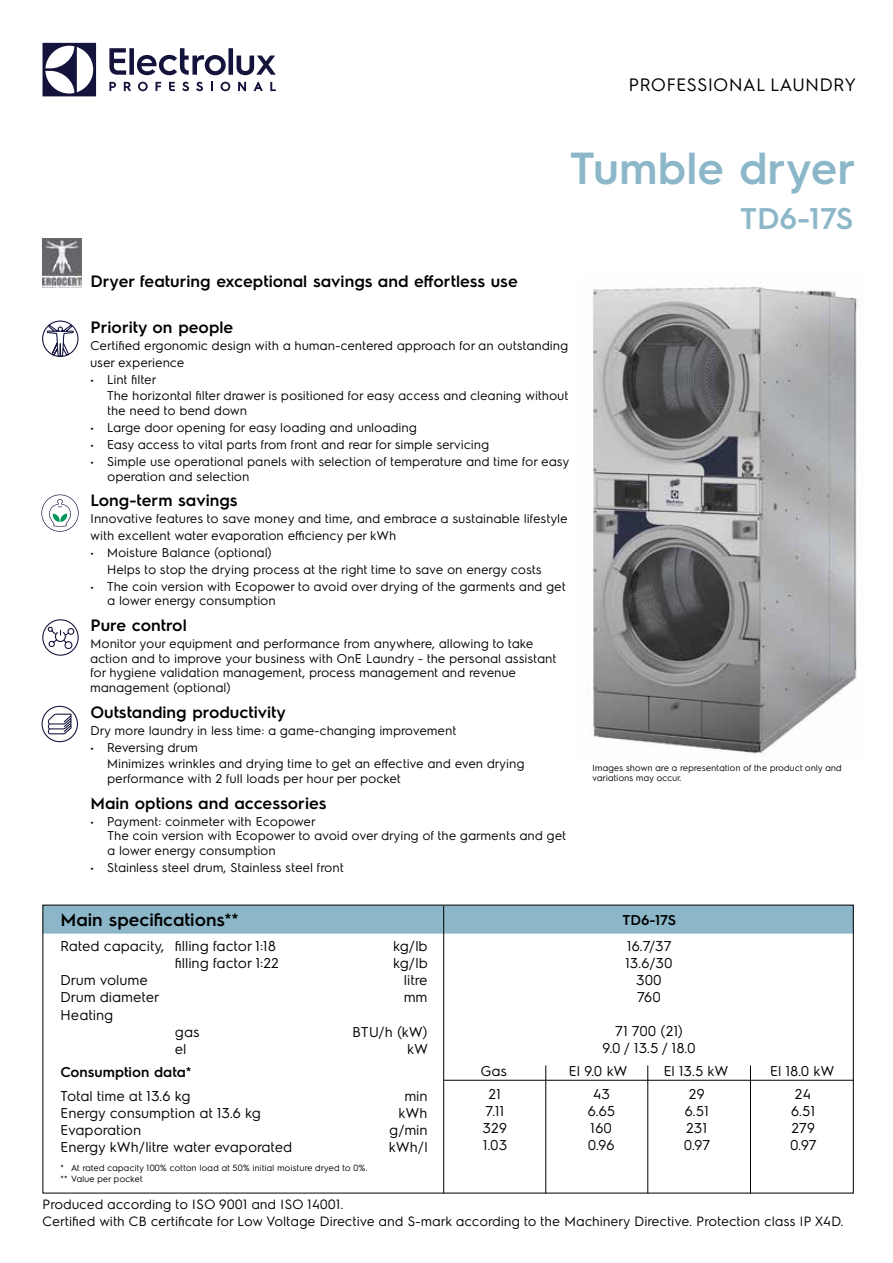
<style>
.page{position:relative;width:893px;height:1263px;background:#fff}
.page>*{position:absolute;margin:0;border:0;box-sizing:border-box;transform-origin:0 0}
.t1{font:600 45px "Electrolux Sans";color:#8cb7c9}
.t2{font:600 30px "Electrolux Sans";letter-spacing:-.005em;color:#8cb7c9}
.t3{font:600 18px "Electrolux Sans";color:#000}
.t4{font:18px "Electrolux Sans";color:#000}
.t5{font:600 16.5px "Electrolux Sans";color:#000}
.t6{font:14.25px/17.1px "Electrolux Sans";color:#000;text-align:center}
.t7{font:600 14.25px "Electrolux Sans";color:#000}
.t8{font:13.5px/16.2px "Electrolux Sans";color:#000}
.t9{font:12.75px/14.7px "Electrolux Sans";color:#000}
.t10{font:9px/10.4px "Electrolux Sans";color:#000}
</style>
<div class="page">
<svg style="left:43px;top:43px;width:53px;height:53px"></svg>
<svg style="left:109px;top:48px;width:167px;height:27px"></svg>
<svg style="left:270px;top:82px;width:6px;height:9px"></svg>
<svg style="left:221px;top:82px;width:9px;height:9px"></svg>
<svg style="left:211px;top:82px;width:2px;height:9px"></svg>
<svg style="left:196px;top:82px;width:7px;height:9px"></svg>
<svg style="left:182px;top:82px;width:7px;height:9px"></svg>
<svg style="left:169px;top:82px;width:6px;height:9px"></svg>
<svg style="left:156px;top:82px;width:5px;height:9px"></svg>
<svg style="left:138px;top:82px;width:10px;height:9px"></svg>
<svg style="left:124px;top:82px;width:7px;height:9px"></svg>
<svg style="left:109px;top:82px;width:7px;height:9px"></svg>
<svg style="left:254px;top:82px;width:9px;height:9px"></svg>
<svg style="left:238px;top:82px;width:8px;height:9px"></svg>
<div style="left:45px;top:907px;width:807px;height:26px;background:#8cb7c9"></div>
<hr style="left:647px;top:1065px;width:1px;height:128px;background:#000">
<hr style="left:545px;top:1065px;width:1px;height:128px;background:#000">
<hr style="left:444px;top:1080px;width:410px;height:1px;background:#000">
<hr style="left:750px;top:1065px;width:1px;height:128px;background:#000">
<hr style="left:443px;top:906px;width:1px;height:287px;background:#000">
<img style="left:587px;top:287px;width:272px;height:468px">
<img style="left:42px;top:238px;width:40px;height:49px">
<svg style="left:46px;top:324px;width:28px;height:33px"></svg>
<div style="left:42px;top:321px;width:37px;height:36px;border:1px solid #14133b;border-radius:50%"></div>
<svg style="left:47px;top:626px;width:28px;height:23px"></svg>
<div style="left:42px;top:619px;width:37px;height:37px;border:1px solid #14133b;border-radius:50%"></div>
<svg style="left:41px;top:494px;width:38px;height:38px"></svg>
<div style="left:42px;top:706px;width:36px;height:36px;border:1px solid #14133b;border-radius:50%"></div>
<svg style="left:48px;top:714px;width:24px;height:20px"></svg>
<h3 class="t4" style="left:629px;top:72px;width:229px">PROFESSIONAL LAUNDRY</h3>
<h1 class="t1" style="left:570px;top:136px;width:288px">Tumble dryer</h1>
<h2 class="t2" style="left:740px;top:197px;width:115px">TD6-17S</h2>
<p class="t5" style="left:90px;top:270px;width:429px">Dryer featuring exceptional savings and effortless use</p>
<p class="t5" style="left:90px;top:316px;width:144px">Priority on people</p>
<p class="t9" style="left:90px;top:336px;width:480px;line-height:16.8px">Certified ergonomic design with a human-centered approach for an outstanding user experience</p>
<p class="t9" style="left:107px;top:370px;width:463px;line-height:16.8px;text-indent:-17px">• Lint filter<br>The horizontal filter drawer is positioned for easy access and cleaning without</p>
<p class="t9" style="left:107px;top:402px;width:141px">the need to bend down</p>
<p class="t9" style="left:90px;top:419px;width:328px">• Large door opening for easy loading and unloading</p>
<p class="t9" style="left:90px;top:436px;width:400px">• Easy access to vital parts from front and rear for simple servicing</p>
<p class="t9" style="left:107px;top:453px;width:464px;text-indent:-17px">• Simple use operational panels with selection of temperature and time for easy operation and selection</p>
<p class="t5" style="left:90px;top:489px;width:149px">Long-term savings</p>
<p class="t9" style="left:90px;top:509px;width:479px;line-height:16.8px">Innovative features to save money and time, and embrace a sustainable lifestyle with excellent water evaporation efficiency per kWh</p>
<p class="t9" style="left:107px;top:543px;width:436px;line-height:16.8px;text-indent:-17px">• Moisture Balance (optional)<br>Helps to stop the drying process at the right time to save on energy costs</p>
<p class="t9" style="left:107px;top:578px;width:460px;text-indent:-17px">• The coin version with Ecopower to avoid over drying of the garments and get a lower energy consumption</p>
<p class="t5" style="left:90px;top:614px;width:98px">Pure control</p>
<p class="t9" style="left:90px;top:635px;width:468px">Monitor your equipment and performance from anywhere, allowing to take action and to improve your business with OnE Laundry - the personal assistant for hygiene validation management, process management and revenue management (optional)</p>
<p class="t5" style="left:90px;top:700px;width:197px">Outstanding productivity</p>
<p class="t9" style="left:90px;top:722px;width:368px">Dry more laundry in less time: a game-changing improvement</p>
<p class="t9" style="left:107px;top:738px;width:419px;line-height:16.8px;text-indent:-17px">• Reversing drum<br>Minimizes wrinkles and drying time to get an effective and even drying</p>
<p class="t9" style="left:107px;top:770px;width:295px">performance with 2 full loads per hour per pocket</p>
<p class="t5" style="left:90px;top:791px;width:238px">Main options and accessories</p>
<p class="t9" style="left:107px;top:813px;width:461px;text-indent:-17px">• Payment: coinmeter with Ecopower<br>The coin version with Ecopower to avoid over drying of the garments and get a lower energy consumption</p>
<p class="t9" style="left:90px;top:859px;width:255px">• Stainless steel drum, Stainless steel front</p>
<p class="t10" style="left:592px;top:761px;width:251px;line-height:10.8px">Images shown are a representation of the product only and variations may occur.</p>
<h3 class="t3" style="left:60px;top:907px;width:180px">Main specifications**</h3>
<p class="t6" style="left:60px;top:937px;width:217px">Rated capacity, filling factor 1:18</p>
<p class="t6" style="left:393px;top:937px;width:36px">kg/lb</p>
<p class="t6" style="left:175px;top:954px;width:105px">filling factor 1:22</p>
<p class="t6" style="left:393px;top:954px;width:36px">kg/lb</p>
<p class="t6" style="left:60px;top:971px;width:89px">Drum volume</p>
<p class="t6" style="left:404px;top:971px;width:25px">litre</p>
<p class="t6" style="left:60px;top:988px;width:101px">Drum diameter</p>
<p class="t6" style="left:404px;top:988px;width:25px">mm</p>
<p class="t6" style="left:60px;top:1005px;width:55px">Heating</p>
<p class="t6" style="left:175px;top:1022px;width:26px">gas</p>
<p class="t6" style="left:352px;top:1022px;width:77px">BTU/h (kW)</p>
<p class="t6" style="left:175px;top:1039px;width:13px">el</p>
<p class="t6" style="left:408px;top:1039px;width:22px">kW</p>
<p class="t7" style="left:60px;top:1062px;width:133px">Consumption data*</p>
<p class="t6" style="left:60px;top:1086px;width:132px">Total time at 13.6 kg</p>
<p class="t6" style="left:405px;top:1086px;width:25px">min</p>
<p class="t6" style="left:60px;top:1103px;width:202px">Energy consumption at 13.6 kg</p>
<p class="t6" style="left:399px;top:1103px;width:30px">kWh</p>
<p class="t6" style="left:60px;top:1120px;width:83px">Evaporation</p>
<p class="t6" style="left:390px;top:1120px;width:40px">g/min</p>
<p class="t6" style="left:60px;top:1137px;width:234px">Energy kWh/litre water evaporated</p>
<p class="t6" style="left:389px;top:1137px;width:40px">kWh/l</p>
<p class="t10" style="left:60px;top:1162px;width:309px">* At rated capacity 100% cotton load at 50% initial moisture dryed to 0%. ** Value per pocket</p>
<p class="t7" style="left:622px;top:910px;width:55px">TD6-17S</p>
<p class="t6" style="left:625px;top:936px;width:49px">16.7/37<br>13.6/30<br>300<br>760</p>
<p class="t6" style="left:603px;top:1022px;width:95px">71 700 (21)<br>9.0 / 13.5 / 18.0</p>
<p class="t6" style="left:481px;top:1061px;width:28px">Gas</p>
<p class="t6" style="left:569px;top:1061px;width:61px">El 9.0 kW</p>
<p class="t6" style="left:664px;top:1061px;width:67px">El 13.5 kW</p>
<p class="t6" style="left:770px;top:1061px;width:66px">El 18.0 kW</p>
<p class="t6" style="left:489px;top:1084px;width:14px">21</p>
<p class="t6" style="left:593px;top:1084px;width:19px">43</p>
<p class="t6" style="left:689px;top:1084px;width:18px">29</p>
<p class="t6" style="left:795px;top:1084px;width:18px">24</p>
<p class="t6" style="left:485px;top:1101px;width:21px">7.11</p>
<p class="t6" style="left:588px;top:1101px;width:29px">6.65</p>
<p class="t6" style="left:685px;top:1101px;width:26px">6.51</p>
<p class="t6" style="left:791px;top:1101px;width:26px">6.51</p>
<p class="t6" style="left:483px;top:1118px;width:26px">329</p>
<p class="t6" style="left:591px;top:1118px;width:23px">160</p>
<p class="t6" style="left:687px;top:1118px;width:23px">231</p>
<p class="t6" style="left:792px;top:1118px;width:25px">279</p>
<p class="t6" style="left:483px;top:1135px;width:26px">1.03</p>
<p class="t6" style="left:588px;top:1135px;width:28px">0.96</p>
<p class="t6" style="left:684px;top:1135px;width:28px">0.97</p>
<p class="t6" style="left:791px;top:1135px;width:28px">0.97</p>
<p class="t8" style="left:43px;top:1196px;width:803px">Produced according to ISO 9001 and ISO 14001.<br>Certified with CB certificate for Low Voltage Directive and S-mark according to the Machinery Directive. Protection class IP X4D.</p>
</div>
